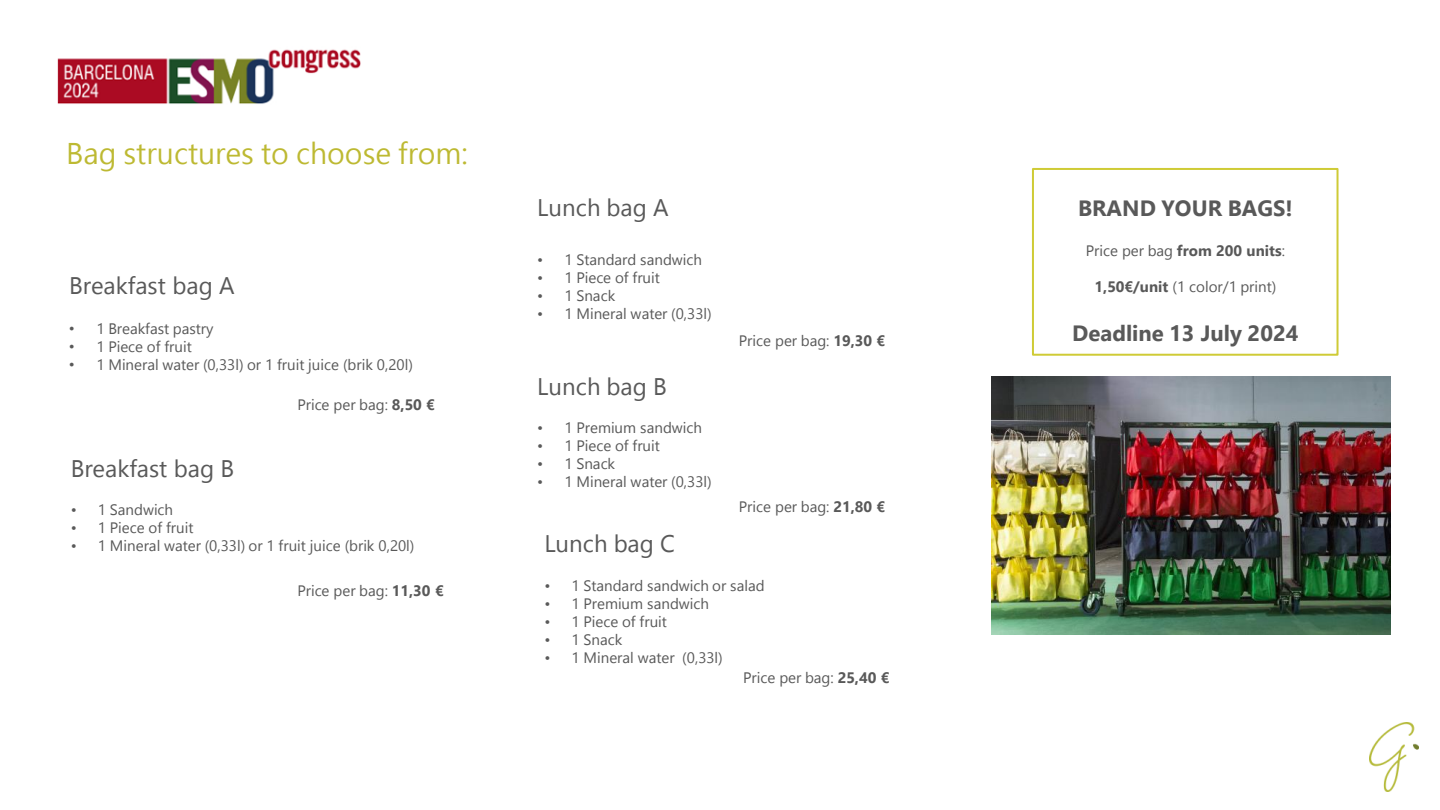
<style>
.page{position:relative;width:1440px;height:810px;background:#fff}
.page>*{position:absolute;margin:0;border:0;box-sizing:border-box;transform-origin:0 0}
.t1{font:28px "Microsoft Jheng Hei";color:#bdb932}
.t2{font:24px "Gadugi";color:#595959}
.t3{font:700 22px "Gadugi";color:#595959}
.t4{font:15.2px "Gadugi";color:#595959}
.s1{font-family:"Arial"}
.s2{font-weight:700}
</style>
<div class="page">
<img style="left:1370px;top:722px;width:49px;height:70px">
<div style="left:1032px;top:168px;width:307px;height:188px;border:2px solid #cfcb36"></div>
<img style="left:991px;top:376px;width:399px;height:259px">
<img style="left:58px;top:49px;width:303px;height:55px">
<p class="t1" style="left:66px;top:134px;width:404px">Bag structures to choose from:</p>
<p class="t2" style="left:69px;top:268px;width:167px">Breakfast bag A</p>
<p class="t4" style="left:69px;top:317px;width:146px"><span class="s1">•</span> 1 Breakfast pastry</p>
<p class="t4" style="left:69px;top:335px;width:124px"><span class="s1">•</span> 1 Piece of fruit</p>
<p class="t4" style="left:69px;top:353px;width:345px"><span class="s1">•</span> 1 Mineral water (0,33l) or 1 fruit juice (brik 0,20l)</p>
<p class="t4" style="left:297px;top:393px;width:139px">Price per bag: <span class="s2">8,50 €</span></p>
<p class="t2" style="left:71px;top:451px;width:165px">Breakfast bag B</p>
<p class="t4" style="left:71px;top:498px;width:104px">• 1 Sandwich</p>
<p class="t4" style="left:71px;top:516px;width:124px">• 1 Piece of fruit</p>
<p class="t4" style="left:71px;top:534px;width:345px">• 1 Mineral water (0,33l) or 1 fruit juice (brik 0,20l)</p>
<p class="t4" style="left:297px;top:579px;width:148px">Price per bag: <span class="s2">11,30 €</span></p>
<p class="t2" style="left:537px;top:190px;width:133px">Lunch bag A</p>
<p class="t4" style="left:537px;top:248px;width:8px">•</p>
<p class="t4" style="left:564px;top:248px;width:139px">1 Standard sandwich</p>
<p class="t4" style="left:537px;top:266px;width:8px">•</p>
<p class="t4" style="left:564px;top:266px;width:97px">1 Piece of fruit</p>
<p class="t4" style="left:537px;top:285px;width:8px">•</p>
<p class="t4" style="left:564px;top:285px;width:52px">1 Snack</p>
<p class="t4" style="left:537px;top:303px;width:8px">•</p>
<p class="t4" style="left:564px;top:303px;width:149px">1 Mineral water (0,33l)</p>
<p class="t2" style="left:537px;top:369px;width:131px">Lunch bag B</p>
<p class="t4" style="left:537px;top:417px;width:8px">•</p>
<p class="t4" style="left:564px;top:417px;width:139px">1 Premium sandwich</p>
<p class="t4" style="left:537px;top:435px;width:8px">•</p>
<p class="t4" style="left:564px;top:435px;width:97px">1 Piece of fruit</p>
<p class="t4" style="left:537px;top:453px;width:8px">•</p>
<p class="t4" style="left:564px;top:453px;width:52px">1 Snack</p>
<p class="t4" style="left:537px;top:471px;width:8px">•</p>
<p class="t4" style="left:564px;top:471px;width:149px">1 Mineral water (0,33l)</p>
<p class="t4" style="left:739px;top:330px;width:148px">Price per bag: <span class="s2">19,30 €</span></p>
<p class="t4" style="left:739px;top:495px;width:148px">Price per bag: <span class="s2">21,80 €</span></p>
<p class="t2" style="left:544px;top:526px;width:132px">Lunch bag C</p>
<p class="t4" style="left:544px;top:574px;width:8px">•</p>
<p class="t4" style="left:571px;top:574px;width:195px">1 Standard sandwich or salad</p>
<p class="t4" style="left:544px;top:592px;width:8px">•</p>
<p class="t4" style="left:571px;top:592px;width:139px">1 Premium sandwich</p>
<p class="t4" style="left:544px;top:610px;width:8px">•</p>
<p class="t4" style="left:571px;top:610px;width:97px">1 Piece of fruit</p>
<p class="t4" style="left:544px;top:628px;width:8px">•</p>
<p class="t4" style="left:571px;top:628px;width:52px">1 Snack</p>
<p class="t4" style="left:544px;top:646px;width:8px">•</p>
<p class="t4" style="left:571px;top:646px;width:153px">1 Mineral water (0,33l)</p>
<p class="t4" style="left:743px;top:667px;width:148px">Price per bag: <span class="s2">25,40 €</span></p>
<p class="t3" style="left:1078px;top:192px;width:216px">BRAND YOUR BAGS!</p>
<p class="t4" style="left:1086px;top:240px;width:201px">Price per bag <span class="s2">from 200 units</span>:</p>
<p class="t4" style="left:1095px;top:276px;width:183px"><span class="s2">1,50€/unit</span> (1 color/1 print)</p>
<p class="t3" style="left:1072px;top:317px;width:228px">Deadline 13 July 2024</p>
</div>
